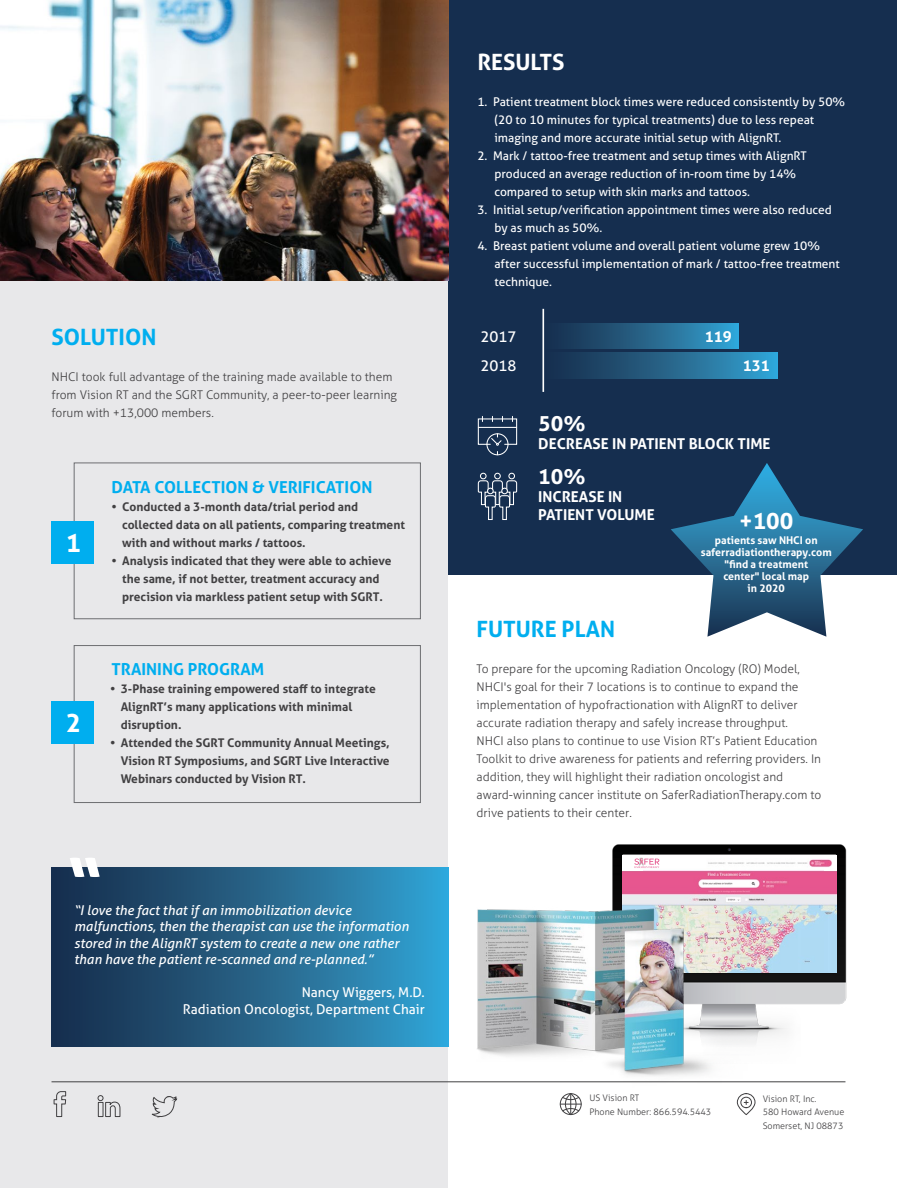
<style>
.page{position:relative;width:897px;height:1188px;background:#fff}
.page>*{position:absolute;margin:0;border:0;box-sizing:border-box;transform-origin:0 0}
.t1{font:700 72px "Aller";color:#fff}
.t2{font:700 25.5px "Aller";color:#fff}
.t3{font:700 22.65px "Aller";color:#fff}
.t4{font:700 22.5px "Aller";color:#00aeef}
.t5{font:700 22.5px "Aller";color:#fff}
.t6{font:700 21px "Aller";color:#fff}
.t7{font:700 16.5px "Aller";color:#00aeef}
.t8{font:700 15px/18px "Aller";color:#fff}
.t9{font:15px/29.2px "Aller";color:#fff}
.t10{font:italic 13.5px/16.5px "Aller";color:#fff}
.t11{font:13.5px/16.5px "Aller";color:#fff;text-align:right}
.t12{font:300 12px/18px "Aller";color:#414042}
.t13{font:12px/18px "Aller";color:#fff}
.t14{font:700 12px/18px "Aller";color:#414042}
.t15{font:700 10.65px/12px "Aller";color:#fff;text-align:center}
.t16{font:300 9px/13.5px "Aller";color:#414042}
</style>
<div class="page">
<div style="left:0;top:0;width:896px;height:1188px;background:#e8e8ea"></div>
<div style="left:448px;top:575px;width:448px;height:613px;background:#fff"></div>
<div style="left:51px;top:868px;width:397px;height:179px;background:linear-gradient(to right,#182845,#33a1d1)"></div>
<div style="left:448px;top:0;width:448px;height:575px;background:#152e4f"></div>
<img style="left:0;top:0;width:448px;height:280px">
<div style="left:74px;top:645px;width:347px;height:158px;border:1px solid #6d6e71"></div>
<div style="left:51px;top:702px;width:43px;height:42px;background:#00aeef"></div>
<div style="left:74px;top:463px;width:347px;height:156px;border:1px solid #6d6e71"></div>
<div style="left:51px;top:521px;width:43px;height:42px;background:#00aeef"></div>
<div style="left:737px;top:1093px;width:18px;height:22px;border:1px solid #414042;border-radius:9px"></div>
<div style="left:740px;top:1097px;width:11px;height:11px;border:1px solid #414042;border-radius:50%"></div>
<svg style="left:560px;top:1105px;width:21px;height:10px"></svg>
<hr style="left:51px;top:1081px;width:794px;height:1px;background:#414042">
<svg style="left:53px;top:1091px;width:13px;height:26px"></svg>
<svg style="left:98px;top:1095px;width:23px;height:22px"></svg>
<svg style="left:152px;top:1096px;width:25px;height:22px"></svg>
<svg style="left:671px;top:463px;width:192px;height:174px"></svg>
<div style="left:543px;top:323px;width:195px;height:26px;background:linear-gradient(to right,#172845,#33a1d0)"></div>
<div style="left:543px;top:353px;width:234px;height:26px;background:linear-gradient(to right,#172845,#33a0cf)"></div>
<hr style="left:542px;top:309px;width:2px;height:83px;background:#fff">
<img style="left:612px;top:844px;width:235px;height:239px">
<img style="left:623px;top:855px;width:212px;height:118px">
<div style="left:623px;top:855px;width:20px;height:16px;background:#fff"></div>
<svg style="left:634px;top:858px;width:25px;height:10px"></svg>
<div style="left:824px;top:855px;width:11px;height:16px;background:#fff"></div>
<img style="left:706px;top:859px;width:125px;height:9px">
<div style="left:486px;top:433px;width:22px;height:22px;border:1px solid #fff;border-radius:50%"></div>
<svg style="left:477px;top:416px;width:40px;height:30px"></svg>
<img style="left:454px;top:889px;width:311px;height:216px">
<svg style="left:477px;top:473px;width:40px;height:47px"></svg>
<div style="left:501px;top:488px;width:7px;height:6px;border:1px solid #fff;border-radius:50%"></div>
<h3 class="t4" style="left:51px;top:324px;width:106px">SOLUTION</h3>
<p class="t12" style="left:51px;top:368px;width:347px">NHCI took full advantage of the training made available to them from Vision RT and the SGRT Community, a peer-to-peer learning forum with +13,000 members.</p>
<h2 class="t2" style="left:66px;top:527px;width:17px">1</h2>
<h2 class="t2" style="left:66px;top:707px;width:17px">2</h2>
<h3 class="t7" style="left:112px;top:477px;width:262px">DATA COLLECTION &amp; VERIFICATION</h3>
<p class="t14" style="left:122px;top:498px;width:284px;text-indent:-11px">• Conducted a 3-month data/trial period and collected data on all patients, comparing treatment with and without marks / tattoos.</p>
<p class="t14" style="left:112px;top:552px;width:281px;text-align:center">• Analysis indicated that they were able to achieve the same, if not better, treatment accuracy and precision via markless patient setup with SGRT.</p>
<h3 class="t7" style="left:112px;top:659px;width:154px">TRAINING PROGRAM</h3>
<p class="t14" style="left:121px;top:680px;width:256px;text-indent:-11px">• 3-Phase training empowered staff to integrate<br>AlignRT’s many applications with minimal disruption.</p>
<p class="t14" style="left:121px;top:734px;width:270px;text-align:justify;text-indent:-11px">• Attended the SGRT Community Annual Meetings, Vision RT Symposiums, and SGRT Live Interactive Webinars conducted by Vision RT.</p>
<h1 class="t1" style="left:66px;top:840px;width:39px">“</h1>
<p class="t10" style="left:74px;top:902px;width:336px">“I love the fact that if an immobilization device malfunctions, then the therapist can use the information stored in the AlignRT system to create a new one rather than have the patient re-scanned and re-planned.”</p>
<p class="t11" style="left:183px;top:984px;width:243px">Nancy Wiggers, M.D.<br>Radiation Oncologist, Department Chair</p>
<h3 class="t5" style="left:477px;top:48px;width:89px">RESULTS</h3>
<p class="t13" style="left:494px;top:93px;width:352px;text-indent:-17px">1. Patient treatment block times were reduced consistently by 50% (20 to 10 minutes for typical treatments) due to less repeat imaging and more accurate initial setup with AlignRT.</p>
<p class="t13" style="left:494px;top:147px;width:314px;text-indent:-17px">2. Mark / tattoo-free treatment and setup times with AlignRT produced an average reduction of in-room time by 14% compared to setup with skin marks and tattoos.</p>
<p class="t13" style="left:494px;top:201px;width:339px;text-indent:-17px">3. Initial setup/verification appointment times were also reduced by as much as 50%.</p>
<p class="t13" style="left:494px;top:237px;width:347px;text-indent:-17px">4. Breast patient volume and overall patient volume grew 10% after successful implementation of mark / tattoo-free treatment technique.</p>
<p class="t9" style="left:480px;top:322px;width:37px">2017<br>2018</p>
<p class="t8" style="left:704px;top:327px;width:28px">119</p>
<p class="t8" style="left:742px;top:357px;width:29px">131</p>
<h3 class="t6" style="left:538px;top:411px;width:49px">50%</h3>
<p class="t8" style="left:538px;top:435px;width:234px">DECREASE IN PATIENT BLOCK TIME</p>
<h3 class="t6" style="left:538px;top:464px;width:49px">10%</h3>
<p class="t8" style="left:538px;top:488px;width:118px">INCREASE IN<br>PATIENT VOLUME</p>
<h3 class="t3" style="left:739px;top:507px;width:56px">+100</h3>
<p class="t15" style="left:700px;top:534px;width:132px">patients saw NHCI on saferradiationtherapy.com "find a treatment<br>center" local map<br>in 2020</p>
<h3 class="t4" style="left:476px;top:615px;width:140px">FUTURE PLAN</h3>
<p class="t12" style="left:476px;top:659px;width:346px">To prepare for the upcoming Radiation Oncology (RO) Model, NHCI's goal for their 7 locations is to continue to expand the implementation of hypofractionation with AlignRT to deliver accurate radiation therapy and safely increase throughput.<br>NHCI also plans to continue to use Vision RT’s Patient Education Toolkit to drive awareness for patients and referring providers. In addition, they will highlight their radiation oncologist and award-winning cancer institute on SaferRadiationTherapy.com to drive patients to their center.</p>
<p class="t16" style="left:589px;top:1091px;width:123px">US Vision RT<br>Phone Number: 866.594.5443</p>
<p class="t16" style="left:762px;top:1092px;width:83px">Vision RT, Inc.<br>580 Howard Avenue<br>Somerset, NJ 08873</p>
</div>
